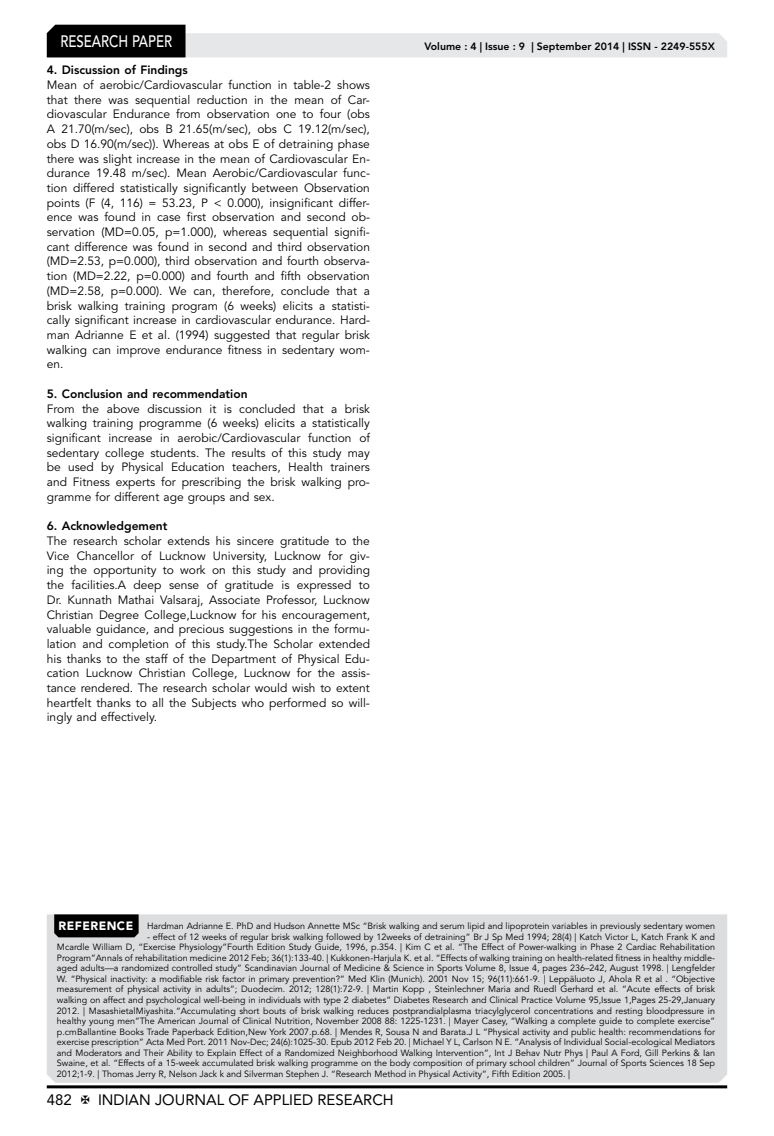
<style>
.page{position:relative;width:774px;height:1136px;background:#fff}
.page>*{position:absolute;margin:0;border:0;box-sizing:border-box;transform-origin:0 0}
.t1{font:500 16.5px "Avenir LT Std";color:#fff;scale:.8 1}
.t2{font:15px "Avenir LT Std";color:#000}
.t3{font:12px/14.7px "Avenir LT Std";color:#000;text-align:justify}
.t4{font:800 12px "Avenir LT Std";color:#000}
.t5{font:800 10.5px "Avenir LT Std";color:#000}
.t6{font:9px/10.5px "Avenir LT Std";color:#000;text-align:justify}
.s1{font-weight:900;font-size:12px;color:#fff}
</style>
<div class="page">
<hr style="left:47px;top:1085px;width:680px;height:3px;background:#000">
<svg style="left:47px;top:25px;width:680px;height:32px"></svg>
<div style="left:47px;top:914px;width:680px;height:168px;background:#dcddde"></div>
<svg style="left:54px;top:914px;width:85px;height:23px;background:#070707"></svg>
<h1 class="t1" style="left:60px;top:32px;width:139px">RESEARCH PAPER</h1>
<h3 class="t4" style="left:47px;top:63px;width:143px">4. Discussion of Findings</h3>
<p class="t3" style="left:47px;top:78px;width:325px">Mean of aerobic/Cardiovascular function in table-2 shows that there was sequential reduction in the mean of Car&shy;diovascular Endurance from observation one to four (obs A 21.70(m/sec), obs B 21.65(m/sec), obs C 19.12(m/sec), obs D 16.90(m/sec)). Whereas at obs E of detraining phase there was slight increase in the mean of Cardiovascular En&shy;durance 19.48 m/sec). Mean Aerobic/Cardiovascular func&shy;tion differed statistically significantly between Observation points (F (4, 116) = 53.23, P &lt; 0.000), insignificant differ&shy;ence was found in case first observation and second ob&shy;servation (MD=0.05, p=1.000), whereas sequential signifi&shy;cant difference was found in second and third observation (MD=2.53, p=0.000), third observation and fourth observa&shy;tion (MD=2.22, p=0.000) and fourth and fifth observation (MD=2.58, p=0.000). We can, therefore, conclude that a brisk walking training program (6 weeks) elicits a statisti&shy;cally significant increase in cardiovascular endurance. Hard&shy;man Adrianne E et al. (1994) suggested that regular brisk walking can improve endurance fitness in sedentary wom&shy;en.</p>
<h3 class="t4" style="left:47px;top:386px;width:202px">5. Conclusion and recommendation</h3>
<p class="t3" style="left:47px;top:401px;width:325px">From the above discussion it is concluded that a brisk walking training programme (6 weeks) elicits a statistically significant increase in aerobic/Cardiovascular function of sedentary college students. The results of this study may be used by Physical Education teachers, Health trainers and Fitness experts for prescribing the brisk walking pro&shy;gramme for different age groups and sex.</p>
<h3 class="t4" style="left:47px;top:519px;width:122px">6. Acknowledgement</h3>
<p class="t3" style="left:47px;top:533px;width:325px">The research scholar extends his sincere gratitude to the Vice Chancellor of Lucknow University, Lucknow for giv&shy;ing the opportunity to work on this study and providing the facilities.A deep sense of gratitude is expressed to Dr. Kunnath Mathai Valsaraj, Associate Professor, Lucknow Christian Degree College,Lucknow for his encouragement, valuable guidance, and precious suggestions in the formu&shy;lation and completion of this study.The Scholar extended his thanks to the staff of the Department of Physical Edu&shy;cation Lucknow Christian College, Lucknow for the assis&shy;tance rendered. The research scholar would wish to extent heartfelt thanks to all the Subjects who performed so will&shy;ingly and effectively.</p>
<p class="t5" style="left:424px;top:41px;width:292px">Volume : 4 | Issue : 9 | September 2014 | ISSN - 2249-555X</p>
<p class="t6" style="left:58px;top:921px;width:658px"><span class="s1">REFERENCE</span> Hardman Adrianne E. PhD and Hudson Annette MSc “Brisk walking and serum lipid and lipoprotein variables in previously sedentary women</p>
<p class="t6" style="left:57px;top:931px;width:660px;text-indent:90px">- effect of 12 weeks of regular brisk walking followed by 12weeks of detraining” Br J Sp Med 1994; 28(4) | Katch Victor L, Katch Frank K and Mcardle William D, “Exercise Physiology”Fourth Edition Study Guide, 1996, p.354. | Kim C et al. “The Effect of Power-walking in Phase 2 Cardiac Rehabilitation Program”Annals of rehabilitation medicine 2012 Feb; 36(1):133-40. | Kukkonen-Harjula K. et al. “Effects of walking training on health-related fitness in healthy middle&shy;aged adults—a randomized controlled study” Scandinavian Journal of Medicine &amp; Science in Sports Volume 8, Issue 4, pages 236–242, August 1998. | Lengfelder W. “Physical inactivity: a modifiable risk factor in primary prevention?” Med Klin (Munich). 2001 Nov 15; 96(11):661-9. | Leppäluoto J, Ahola R et al . “Objective measurement of physical activity in adults”; Duodecim. 2012; 128(1):72-9. | Martin Kopp , Steinlechner Maria and Ruedl Gerhard et al. “Acute effects of brisk walking on affect and psychological well-being in individuals with type 2 diabetes” Diabetes Research and Clinical Practice Volume 95,Issue 1,Pages 25-29,January 2012. | MasashietalMiyashita.“Accumulating short bouts of brisk walking reduces postprandialplasma triacylglycerol concentrations and resting bloodpressure in healthy young men”The American Journal of Clinical Nutrition, November 2008 88: 1225-1231. | Mayer Casey, “Walking a complete guide to complete exercise” p.cmBallantine Books Trade Paperback Edition,New York 2007.p.68. | Mendes R, Sousa N and Barata.J L “Physical activity and public health: recommendations for exercise prescription” Acta Med Port. 2011 Nov-Dec; 24(6):1025-30. Epub 2012 Feb 20. | Michael Y L, Carlson N E. “Analysis of Individual Social-ecological Mediators and Moderators and Their Ability to Explain Effect of a Randomized Neighborhood Walking Intervention”, Int J Behav Nutr Phys | Paul A Ford, Gill Perkins &amp; Ian Swaine, et al. “Effects of a 15-week accumulated brisk walking programme on the body composition of primary school children” Journal of Sports Sciences 18 Sep 2012;1-9. | Thomas Jerry R, Nelson Jack k and Silverman Stephen J. “Research Method in Physical Activity”, Fifth Edition 2005. |</p>
<h2 class="t2" style="left:47px;top:1090px;width:27px">482</h2>
<h2 class="t2" style="left:98px;top:1090px;width:297px">INDIAN JOURNAL OF APPLIED RESEARCH</h2>
</div>
